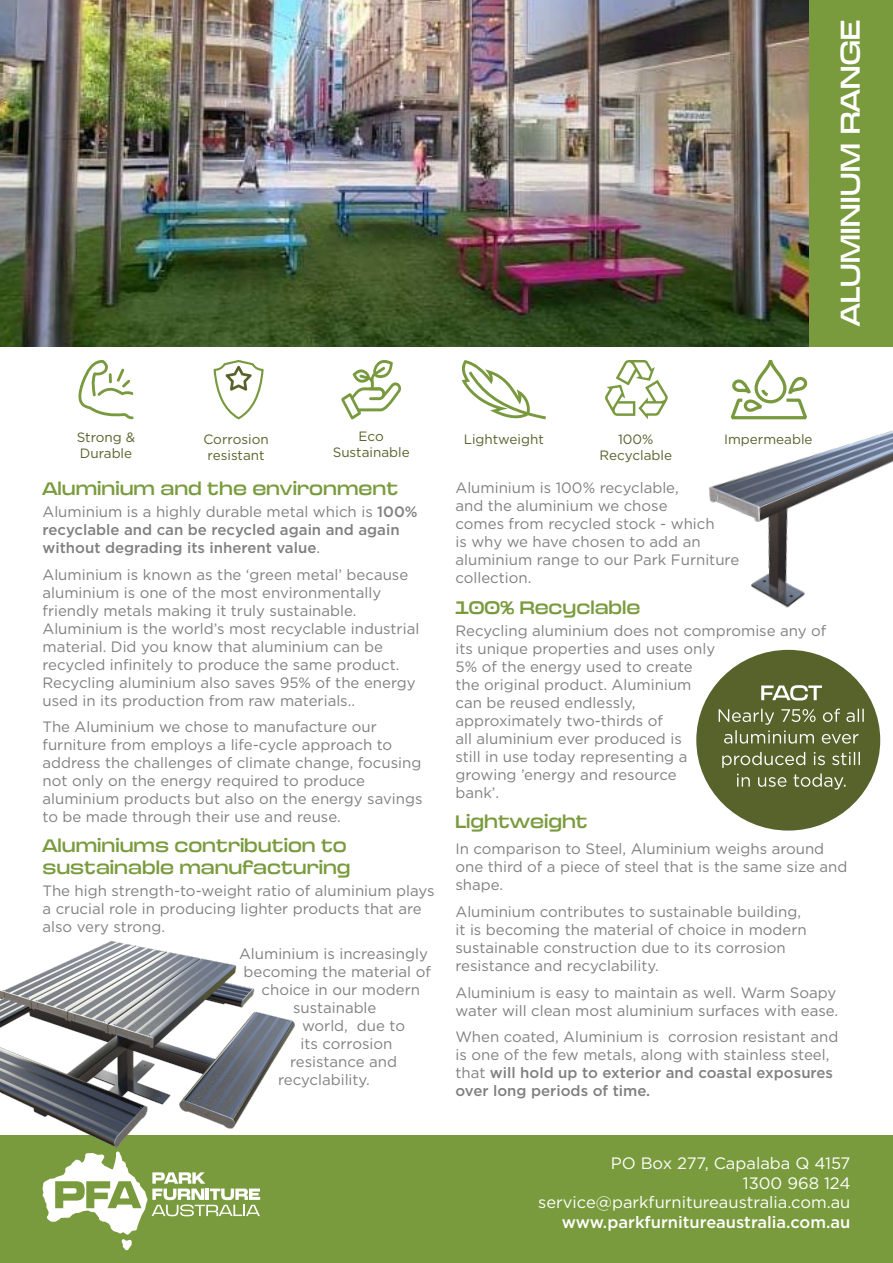
<style>
.page{position:relative;width:893px;height:1263px;background:#fff}
.page>*{position:absolute;margin:0;border:0;box-sizing:border-box;transform-origin:0 0}
.t1{font:700 27px "Universo";letter-spacing:.02em;color:#fff}
.t2{font:700 18px/21.6px "Universo";color:#799b3d}
.t3{font:16.5px/19.8px "Gotham";color:#fff;text-align:right}
.t4{font:500 16.5px "Gotham";color:#fff}
.t5{font:15px/18px "Gotham";color:#808080}
.t6{font:500 15px/18px "Gotham";color:#808080}
.t7{font:13.5px/16.2px "Gotham";color:#58622b;text-align:center}
.s1{font-weight:400}
.s2{font-weight:500}
</style>
<div class="page">
<div style="left:0;top:1135px;width:893px;height:128px;background:#799b3d"></div>
<svg style="left:43px;top:1168px;width:217px;height:82px"></svg>
<img style="left:0;top:940px;width:295px;height:228px">
<div style="left:809px;top:0;width:84px;height:347px;background:#799b3d"></div>
<img style="left:0;top:0;width:809px;height:347px">
<svg style="left:461px;top:360px;width:85px;height:60px"></svg>
<svg style="left:734px;top:360px;width:73px;height:21px"></svg>
<svg style="left:605px;top:360px;width:63px;height:59px"></svg>
<svg style="left:214px;top:360px;width:50px;height:59px"></svg>
<svg style="left:341px;top:360px;width:60px;height:60px"></svg>
<svg style="left:78px;top:360px;width:56px;height:59px"></svg>
<div style="left:696px;top:650px;width:184px;height:180px;background:#58622b;border-radius:50%"></div>
<svg style="left:722px;top:752px;width:138px;height:37px"></svg>
<svg style="left:719px;top:709px;width:145px;height:35px"></svg>
<svg style="left:761px;top:685px;width:61px;height:15px"></svg>
<img style="left:708px;top:381px;width:185px;height:227px">
<h1 class="t1" style="left:830px;top:326px;width:308px;rotate:-90deg">ALUMINIUM RANGE</h1>
<p class="t7" style="left:77px;top:429px;width:60px;text-align:left">Strong &amp;<br>Durable</p>
<p class="t7" style="left:203px;top:430px;width:67px">Corrosion resistant</p>
<p class="t7" style="left:333px;top:428px;width:79px">Eco<br>Sustainable</p>
<p class="t7" style="left:464px;top:431px;width:82px">Lightweight</p>
<p class="t7" style="left:618px;top:431px;width:37px">100%</p>
<p class="t7" style="left:724px;top:430px;width:90px">Impermeable</p>
<p class="t7" style="left:600px;top:447px;width:74px">Recyclable</p>
<p class="t2" style="left:43px;top:477px;width:357px">Aluminium and the environment</p>
<p class="t6" style="left:43px;top:503px;width:377px"><span class="s1">Aluminium is a highly durable metal which is</span> 100% recyclable and can be recycled again and again without degrading its inherent value<span class="s1">.</span></p>
<p class="t5" style="left:43px;top:565px;width:378px">Aluminium is known as the ‘green metal’ because aluminium is one of the most environmentally friendly metals making it truly sustainable.<br>Aluminium is the world’s most recyclable industrial material. Did you know that aluminium can be recycled infinitely to produce the same product.<br>Recycling aluminium also saves 95% of the energy used in its production from raw materials..</p>
<p class="t5" style="left:43px;top:718px;width:381px">The Aluminium we chose to manufacture our furniture from employs a life-cycle approach to address the challenges of climate change, focusing not only on the energy required to produce aluminium products but also on the energy savings to be made through their use and reuse.</p>
<p class="t2" style="left:43px;top:834px;width:310px">Aluminiums contribution to sustainable manufacturing</p>
<p class="t5" style="left:43px;top:882px;width:394px">The high strength-to-weight ratio of aluminium plays a crucial role in producing lighter products that are also very strong.</p>
<p class="t5" style="left:239px;top:944px;width:190px">Aluminium is increasingly</p>
<p class="t5" style="left:244px;top:962px;width:189px">becoming the material of</p>
<p class="t5" style="left:262px;top:980px;width:160px">choice in our modern</p>
<p class="t5" style="left:293px;top:998px;width:85px">sustainable</p>
<p class="t5" style="left:302px;top:1016px;width:104px">world, due to</p>
<p class="t5" style="left:301px;top:1034px;width:93px">its corrosion</p>
<p class="t5" style="left:290px;top:1052px;width:108px">resistance and</p>
<p class="t5" style="left:278px;top:1070px;width:93px">recyclability.</p>
<p class="t5" style="left:455px;top:479px;width:285px">Aluminium is 100% recyclable,<br>and the aluminium we chose<br>comes from recycled stock - which<br>is why we have chosen to add an aluminium range to our Park Furniture collection.</p>
<p class="t2" style="left:455px;top:595px;width:186px">100% Recyclable</p>
<p class="t5" style="left:455px;top:621px;width:372px">Recycling aluminium does not compromise any of its unique properties and uses only<br>5% of the energy used to create<br>the original product. Aluminium<br>can be reused endlessly,<br>approximately two-thirds of<br>all aluminium ever produced is<br>still in use today representing a<br>growing ’energy and resource<br>bank’.</p>
<p class="t2" style="left:455px;top:810px;width:134px">Lightweight</p>
<p class="t5" style="left:455px;top:840px;width:393px">In comparison to Steel, Aluminium weighs around one third of a piece of steel that is the same size and shape.</p>
<p class="t5" style="left:455px;top:902px;width:353px">Aluminium contributes to sustainable building, it is becoming the material of choice in modern sustainable construction due to its corrosion resistance and recyclability.</p>
<p class="t5" style="left:455px;top:983px;width:384px">Aluminium is easy to maintain as well. Warm Soapy water will clean most aluminium surfaces with ease.</p>
<p class="t5" style="left:455px;top:1027px;width:384px">When coated, Aluminium is corrosion resistant and is one of the few metals, along with stainless steel, that <span class="s2">will hold up to exterior and coastal exposures over long periods of time.</span></p>
<p class="t3" style="left:538px;top:1153px;width:314px">PO Box 277, Capalaba Q 4157<br>1300 968 124 service@parkfurnitureaustralia.com.au</p>
<p class="t4" style="left:562px;top:1211px;width:290px">www.parkfurnitureaustralia.com.au</p>
</div>
